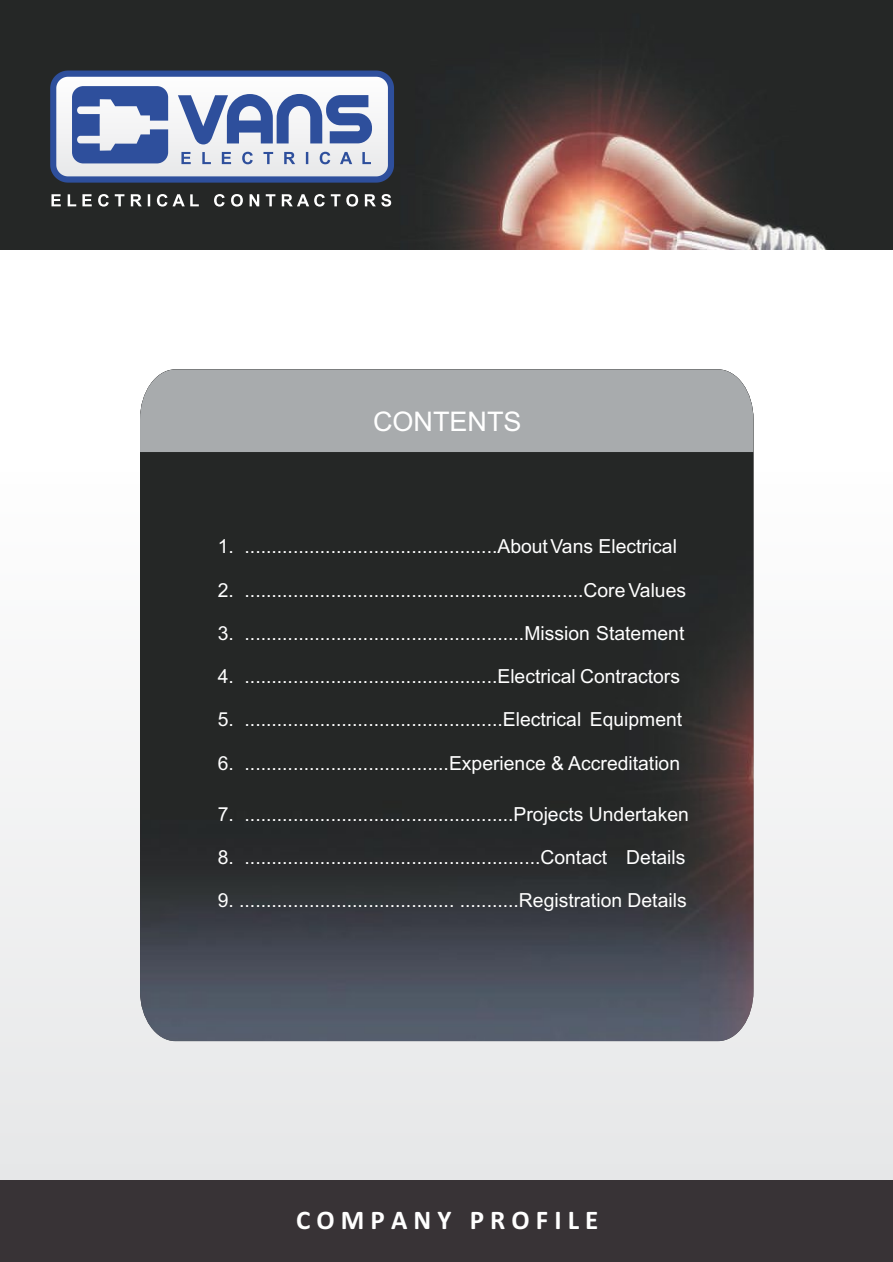
<style>
.page{position:relative;width:893px;height:1262px;background:#fff}
.page>*{position:absolute;margin:0;border:0;box-sizing:border-box;transform-origin:0 0}
.t1{font:700 27px "Calibri";color:#fff}
.t2{font:27px "Arial";color:#fff}
.t3{font:19.35px "Arial";color:#fff}
</style>
<div class="page">
<div style="left:0;top:1179px;width:893px;height:83px;background:#383336"></div>
<img style="left:0;top:0;width:893px;height:249px">
<svg style="left:51px;top:194px;width:340px;height:13px"></svg>
<svg style="left:50px;top:70px;width:344px;height:113px"></svg>
<div style="left:0;top:472px;width:893px;height:707px;background:linear-gradient(to bottom,#fefefe,#e6e7e8)"></div>
<img style="left:140px;top:452px;width:613px;height:589px">
<div style="left:140px;top:369px;width:613px;height:83px;background:#a8abad"></div>
<h1 class="t2" style="left:373px;top:411px;width:150px">CONTENTS</h1>
<p class="t3" style="left:218px;top:539px;width:461px">1. ...............................................About Vans Electrical</p>
<p class="t3" style="left:218px;top:582px;width:470px">2. ...............................................................Core Values</p>
<p class="t3" style="left:218px;top:626px;width:468px">3. ....................................................Mission Statement</p>
<p class="t3" style="left:218px;top:669px;width:464px">4. ...............................................Electrical Contractors</p>
<p class="t3" style="left:218px;top:712px;width:466px">5. ................................................Electrical Equipment</p>
<p class="t3" style="left:218px;top:755px;width:464px">6. ......................................Experience &amp; Accreditation</p>
<p class="t3" style="left:218px;top:806px;width:472px">7. ..................................................Projects Undertaken</p>
<p class="t3" style="left:218px;top:850px;width:469px">8. .......................................................Contact Details</p>
<p class="t3" style="left:218px;top:893px;width:470px">9. ........................................ ...........Registration Details</p>
<h1 class="t1" style="left:296px;top:1209px;width:304px">C O M P A N Y P R O F I L E</h1>
</div>
